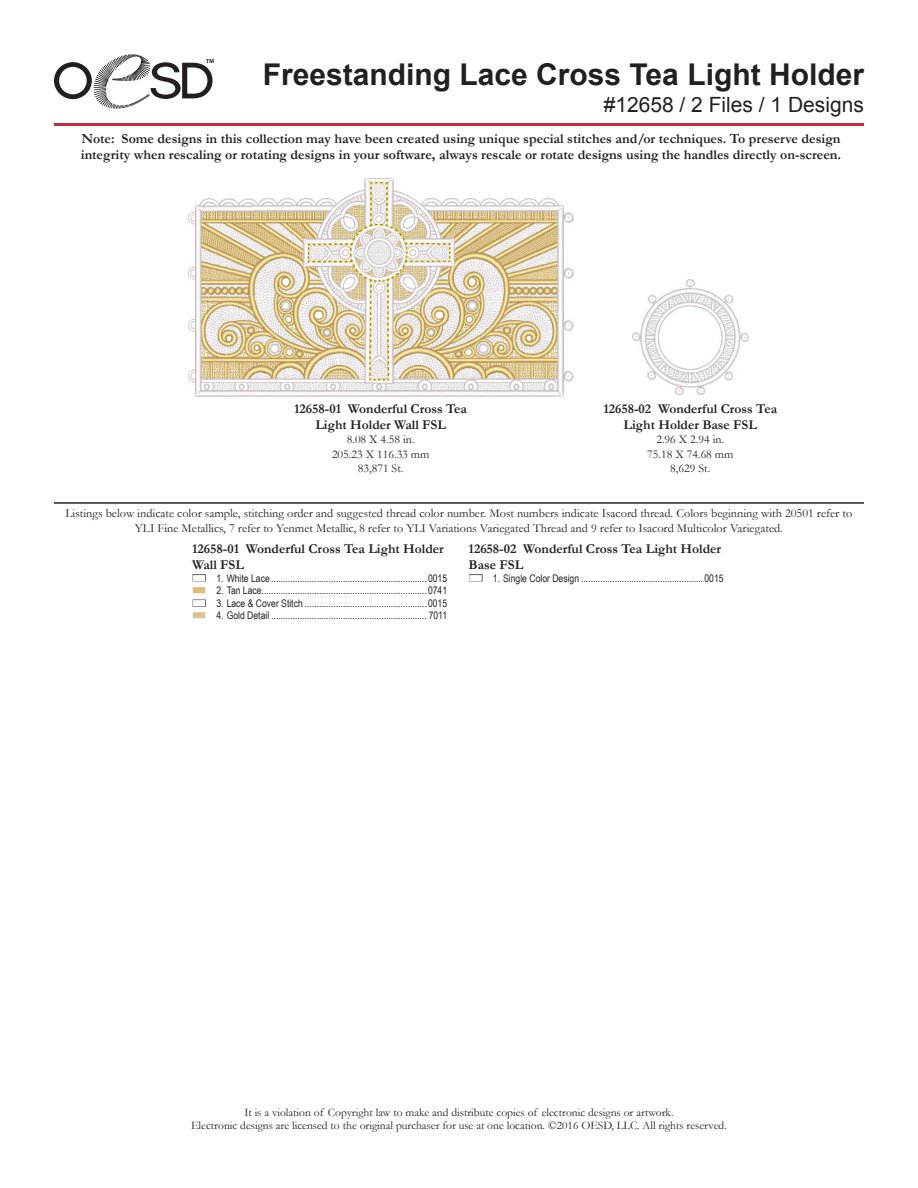
<style>
.page{position:relative;width:918px;height:1188px;background:#fff}
.page>*{position:absolute;margin:0;border:0;box-sizing:border-box;transform-origin:0 0}
.t1{font:700 30px "Arial";color:#231f20}
.t2{font:21px "Arial";color:#231f20}
.t3{font:700 13.8px/16.6px "Garamond";color:#231f20}
.t4{font:700 13.5px/16.2px "Garamond";color:#231f20;text-align:center}
.t5{font:12.3px/14.7px "Garamond";color:#231f20;text-align:center}
.t6{font:12px "Garamond";color:#231f20}
.t7{font:11.55px/13.8px "Garamond";color:#231f20;text-align:center}
.t8{font:10.5px "Arial Narrow";color:#231f20}
.s1{color:#fff}
.s2{color:#dfbe79}
.s3{color:#d6c696}
</style>
<div class="page">
<svg style="left:54px;top:54px;width:160px;height:55px"></svg>
<hr style="left:54px;top:123px;width:810px;height:3px;background:#bf2f37">
<hr style="left:54px;top:502px;width:810px;height:2px;background:#231f20">
<img style="left:188px;top:178px;width:385px;height:218px">
<img style="left:632px;top:280px;width:116px;height:114px">
<h1 class="t1" style="left:263px;top:54px;width:603px">Freestanding Lace Cross Tea Light Holder</h1>
<h2 class="t2" style="left:604px;top:91px;width:262px">#12658 / 2 Files / 1 Designs</h2>
<p class="t3" style="left:81px;top:130px;width:762px">Note: Some designs in this collection may have been created using unique special stitches and/or techniques. To preserve design integrity when rescaling or rotating designs in your software, always rescale or rotate designs using the handles directly on-screen.</p>
<p class="t4" style="left:294px;top:401px;width:174px">12658-01 Wonderful Cross Tea<br>Light Holder Wall FSL</p>
<p class="t6" style="left:347px;top:432px;width:69px">8.08 X 4.58 in.</p>
<p class="t6" style="left:332px;top:446px;width:99px">205.23 X 116.33 mm</p>
<p class="t6" style="left:358px;top:460px;width:47px">83,871 St.</p>
<p class="t4" style="left:603px;top:401px;width:175px">12658-02 Wonderful Cross Tea<br>Light Holder Base FSL</p>
<p class="t6" style="left:656px;top:432px;width:69px">2.96 X 2.94 in.</p>
<p class="t6" style="left:647px;top:446px;width:88px">75.18 X 74.68 mm</p>
<p class="t6" style="left:670px;top:460px;width:42px">8,629 St.</p>
<p class="t5" style="left:66px;top:506px;width:788px">Listings below indicate color sample, stitching order and suggested thread color number. Most numbers indicate Isacord thread. Colors beginning with 20501 refer to<br>YLI Fine Metallics, 7 refer to Yenmet Metallic, 8 refer to YLI Variations Variegated Thread and 9 refer to Isacord Multicolor Variegated.</p>
<p class="t4" style="left:192px;top:541px;width:253px;text-align:left">12658-01 Wonderful Cross Tea Light Holder<br>Wall FSL</p>
<p class="t8" style="left:192px;top:570px;width:256px"><span class="s1">■</span> 1. White Lace ................................................................. 0015</p>
<p class="t8" style="left:192px;top:583px;width:256px"><span class="s2">■</span> 2. Tan Lace..................................................................... 0741</p>
<p class="t8" style="left:192px;top:595px;width:256px"><span class="s1">■</span> 3. Lace &amp; Cover Stitch ................................................... 0015</p>
<p class="t8" style="left:192px;top:608px;width:256px"><span class="s3">■</span> 4. Gold Detail ................................................................. 7011</p>
<p class="t4" style="left:469px;top:541px;width:254px;text-align:left">12658-02 Wonderful Cross Tea Light Holder<br>Base FSL</p>
<p class="t8" style="left:469px;top:570px;width:256px"><span class="s1">■</span> 1. Single Color Design ................................................... 0015</p>
<p class="t7" style="left:191px;top:1105px;width:537px">It is a violation of Copyright law to make and distribute copies of electronic designs or artwork.<br>Electronic designs are licensed to the original purchaser for use at one location. ©2016 OESD, LLC. All rights reserved.</p>
</div>
